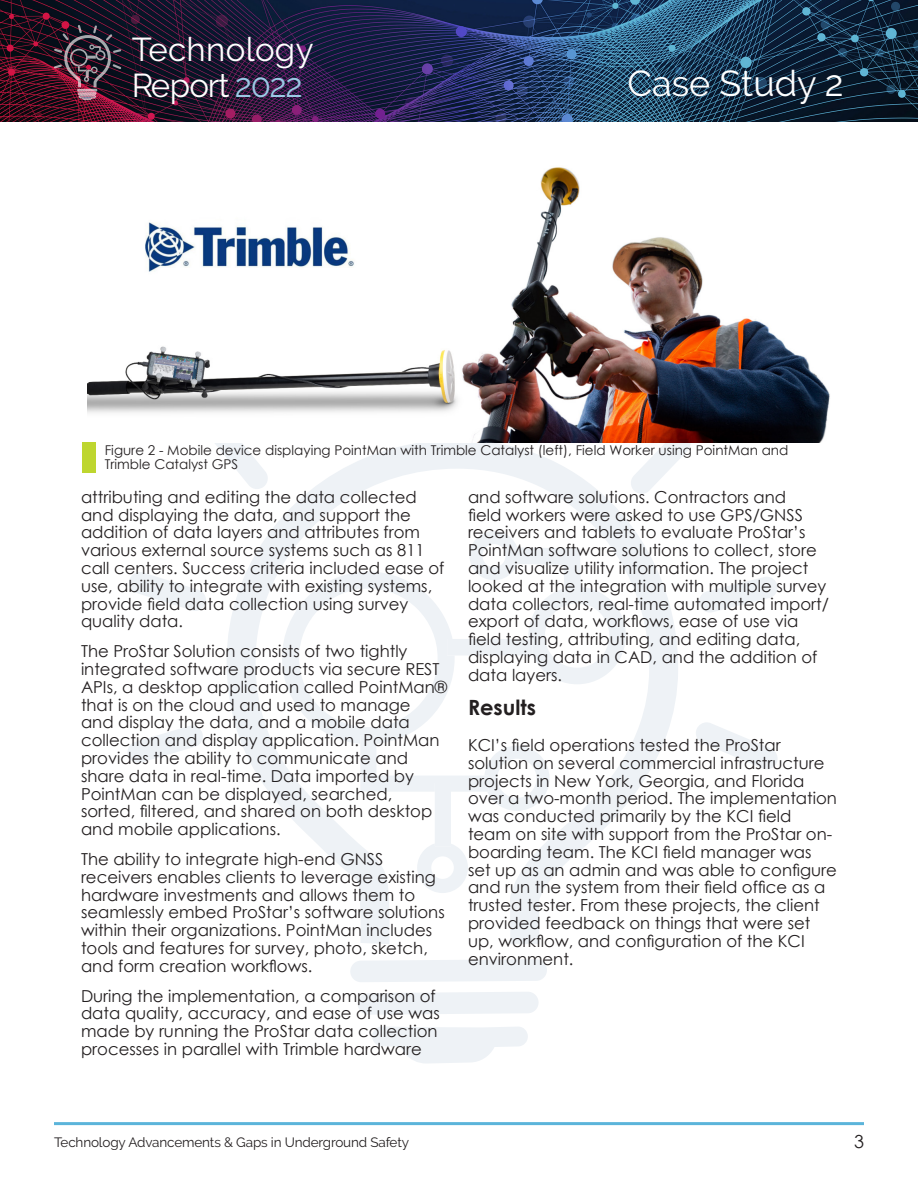
<style>
.page{position:relative;width:918px;height:1188px;background:#fff}
.page>*{position:absolute;margin:0;border:0;box-sizing:border-box;transform-origin:0 0}
.t1{font:36px "Raleway";color:#fff}
.t2{font:33px/36px "Raleway";letter-spacing:-.02em;color:#fff}
.t3{font:700 21px "Century Gothic";color:#231f20}
.t4{font:18px "Century Gothic";color:#231f20}
.t5{font:16.5px/17.9px "Century Gothic";color:#231f20}
.t6{font:13.5px/14.5px "Century Gothic";color:#231f20}
.t7{font:13.5px "Raleway";letter-spacing:-.01em;color:#231f20}
.s1{color:#9bc9e5}
</style>
<div class="page">
<svg style="left:227px;top:443px;width:451px;height:501px"></svg>
<svg style="left:372px;top:1026px;width:156px;height:37px"></svg>
<svg style="left:128px;top:726px;width:75px;height:37px"></svg>
<svg style="left:129px;top:572px;width:77px;height:39px"></svg>
<svg style="left:215px;top:443px;width:54px;height:46px"></svg>
<svg style="left:630px;top:443px;width:60px;height:51px"></svg>
<svg style="left:699px;top:577px;width:78px;height:35px"></svg>
<svg style="left:696px;top:722px;width:81px;height:47px"></svg>
<svg style="left:350px;top:959px;width:197px;height:23px;background:#eff3f6"></svg>
<svg style="left:358px;top:992px;width:180px;height:23px;background:#eff3f6"></svg>
<svg style="left:282px;top:531px;width:344px;height:362px"></svg>
<img style="left:0;top:0;width:918px;height:122px">
<hr style="left:54px;top:1122px;width:810px;height:3px;background:#5bb4da">
<svg style="left:54px;top:25px;width:67px;height:75px;background:#482d3d"></svg>
<img style="left:87px;top:167px;width:743px;height:276px">
<div style="left:82px;top:443px;width:14px;height:30px;background:#bed62f"></div>
<h2 class="t2" style="left:132px;top:32px;width:183px">Technology<br>Report <span class="s1">2022</span></h2>
<h1 class="t1" style="left:627px;top:62px;width:218px">Case Study 2</h1>
<p class="t6" style="left:105px;top:442px;width:685px">Figure 2 - Mobile device displaying PointMan with Trimble Catalyst (left), Field Worker using PointMan and<br>Trimble Catalyst GPS</p>
<p class="t5" style="left:81px;top:488px;width:365px">attributing and editing the data collected and displaying the data, and support the addition of data layers and attributes from various external source systems such as 811 call centers. Success criteria included ease of use, ability to integrate with existing systems, provide field data collection using survey quality data.</p>
<p class="t5" style="left:81px;top:642px;width:368px">The ProStar Solution consists of two tightly integrated software products via secure REST APIs, a desktop application called PointMan® that is on the cloud and used to manage and display the data, and a mobile data collection and display application. PointMan provides the ability to communicate and share data in real-time. Data imported by PointMan can be displayed, searched, sorted, filtered, and shared on both desktop and mobile applications.</p>
<p class="t5" style="left:81px;top:850px;width:365px">The ability to integrate high-end GNSS receivers enables clients to leverage existing hardware investments and allows them to seamlessly embed ProStar’s software solutions within their organizations. PointMan includes tools and features for survey, photo, sketch, and form creation workflows.</p>
<p class="t5" style="left:81px;top:987px;width:360px">During the implementation, a comparison of data quality, accuracy, and ease of use was made by running the ProStar data collection processes in parallel with Trimble hardware</p>
<p class="t5" style="left:468px;top:488px;width:363px">and software solutions. Contractors and<br>field workers were asked to use GPS/GNSS receivers and tablets to evaluate ProStar’s PointMan software solutions to collect, store and visualize utility information. The project looked at the integration with multiple survey data collectors, real-time automated import/ export of data, workflows, ease of use via field testing, attributing, and editing data, displaying data in CAD, and the addition of data layers.</p>
<p class="t3" style="left:468px;top:692px;width:70px">Results</p>
<p class="t5" style="left:468px;top:736px;width:371px">KCI’s field operations tested the ProStar solution on several commercial infrastructure projects in New York, Georgia, and Florida over a two-month period. The implementation was conducted primarily by the KCI field team on site with support from the ProStar on&shy;boarding team. The KCI field manager was set up as an admin and was able to configure and run the system from their field office as a trusted tester. From these projects, the client provided feedback on things that were set up, workflow, and configuration of the KCI environment.</p>
<p class="t7" style="left:54px;top:1134px;width:357px">Technology Advancements &amp; Gaps in Underground Safety</p>
<p class="t4" style="left:854px;top:1128px;width:11px">3</p>
</div>
